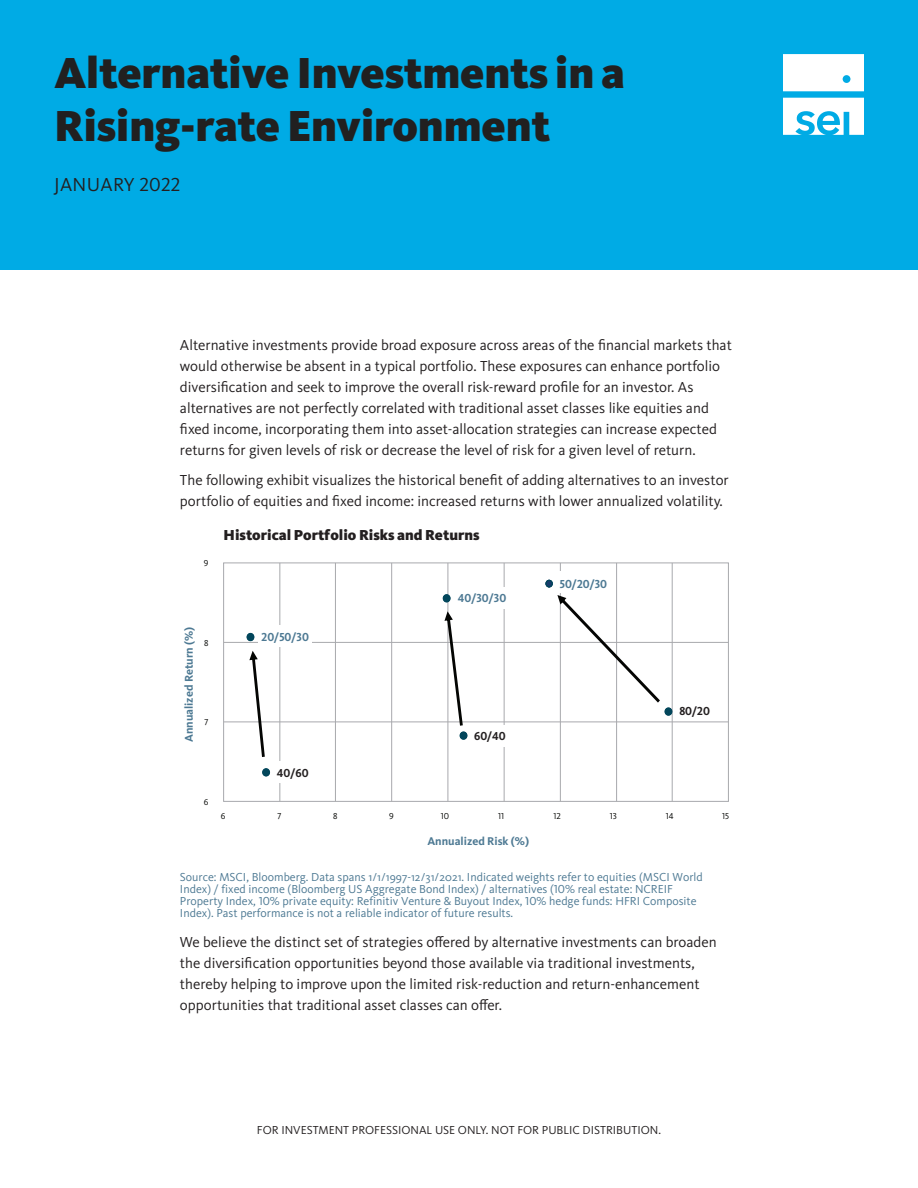
<style>
.page{position:relative;width:918px;height:1188px;background:#fff}
.page>*{position:absolute;margin:0;border:0;box-sizing:border-box;transform-origin:0 0}
.t1{font:900 45px/52.5px "Kievit Pro";letter-spacing:-.005em;color:#212020}
.Month_and_Year{font:19.5px "Kievit Pro";letter-spacing:.01em;color:#231f20}
.Body_Copy__10pt__R{font:15px/21px "Kievit Pro";color:#231f20}
.t2{font:900 15px "Kievit Pro";color:#231f20}
.Body_Copy__10pt__R-2{font:12px/12px "Kievit Pro";color:#4d7993}
.Bottom_Page_Disclaim{font:12px "Kievit Pro";color:#231f20}
.t3{font:700 12px "Kievit Pro";color:#4d7993;scale:.94 1}
.t4{font:700 12px "Kievit Pro";color:#231f20;scale:.94 1}
.t5{font:700 11.7px "Kievit Pro";color:#4d7993}
.t6{font:8.85px "Kievit Pro";color:#040503}
</style>
<div class="page">
<div style="left:0;top:0;width:918px;height:270px;background:#00abe5"></div>
<div style="left:783px;top:54px;width:81px;height:37px;background:#fff"></div>
<svg style="left:783px;top:98px;width:81px;height:37px"></svg>
<hr style="left:224px;top:722px;width:504px;height:1px;background:#a8a9ad">
<hr style="left:224px;top:642px;width:504px;height:1px;background:#a8a9ad">
<hr style="left:280px;top:563px;width:1px;height:238px;background:#a8a9ad">
<hr style="left:335px;top:563px;width:1px;height:238px;background:#a8a9ad">
<hr style="left:391px;top:563px;width:1px;height:238px;background:#a8a9ad">
<hr style="left:448px;top:563px;width:1px;height:238px;background:#a8a9ad">
<hr style="left:504px;top:563px;width:1px;height:238px;background:#a8a9ad">
<hr style="left:560px;top:563px;width:1px;height:238px;background:#a8a9ad">
<hr style="left:616px;top:563px;width:1px;height:238px;background:#a8a9ad">
<hr style="left:672px;top:563px;width:1px;height:238px;background:#a8a9ad">
<svg style="left:249px;top:651px;width:16px;height:106px"></svg>
<svg style="left:444px;top:611px;width:19px;height:115px"></svg>
<svg style="left:557px;top:595px;width:103px;height:108px"></svg>
<div style="left:223px;top:563px;width:506px;height:239px;border:1px solid #a8a9ad"></div>
<div style="left:258px;top:626px;width:54px;height:21px;background:#fff"></div>
<div style="left:278px;top:762px;width:53px;height:21px;background:#fff"></div>
<div style="left:467px;top:726px;width:53px;height:21px;background:#fff"></div>
<div style="left:464px;top:588px;width:53px;height:21px;background:#fff"></div>
<div style="left:552px;top:571px;width:53px;height:22px;background:#fff"></div>
<div style="left:262px;top:768px;width:8px;height:9px;border:2px solid #02465b;border-radius:50%"></div>
<div style="left:263px;top:769px;width:6px;height:7px;background:#02465b;border-radius:50%"></div>
<div style="left:262px;top:769px;width:8px;height:7px;border:1px solid #02465b;border-radius:50%"></div>
<div style="left:460px;top:731px;width:7px;height:9px;border:2px solid #02465b;border-radius:50%"></div>
<div style="left:460px;top:732px;width:7px;height:7px;background:#02465b;border-radius:50%"></div>
<div style="left:460px;top:732px;width:7px;height:7px;border:1px solid #02465b;border-radius:50%"></div>
<div style="left:664px;top:707px;width:8px;height:9px;border:2px solid #02465b;border-radius:50%"></div>
<div style="left:665px;top:708px;width:7px;height:7px;background:#02465b;border-radius:50%"></div>
<div style="left:665px;top:708px;width:7px;height:7px;border:1px solid #02465b;border-radius:50%"></div>
<div style="left:247px;top:634px;width:7px;height:6px;background:#02465b;border-radius:50%"></div>
<div style="left:247px;top:633px;width:7px;height:8px;border:1px solid #02465b;border-radius:50%"></div>
<div style="left:443px;top:594px;width:8px;height:8px;border:2px solid #02465b;border-radius:50%"></div>
<div style="left:444px;top:595px;width:6px;height:7px;background:#02465b;border-radius:50%"></div>
<div style="left:443px;top:594px;width:7px;height:8px;border:1px solid #02465b;border-radius:50%"></div>
<div style="left:546px;top:580px;width:6px;height:7px;background:#173b6a;border-radius:50%"></div>
<div style="left:546px;top:580px;width:7px;height:7px;border:1px solid #02465b;border-radius:50%"></div>
<p class="t1" style="left:54px;top:47px;width:572px">Alternative Investments in a<br>Rising-rate Environment</p>
<p class="Month_and_Year" style="left:54px;top:173px;width:128px">JANUARY 2022</p>
<p class="Body_Copy__10pt__R" style="left:180px;top:334px;width:553px">Alternative investments provide broad exposure across areas of the financial markets that would otherwise be absent in a typical portfolio. These exposures can enhance portfolio diversification and seek to improve the overall risk-reward profile for an investor. As alternatives are not perfectly correlated with traditional asset classes like equities and fixed income, incorporating them into asset-allocation strategies can increase expected returns for given levels of risk or decrease the level of risk for a given level of return.</p>
<p class="Body_Copy__10pt__R" style="left:180px;top:469px;width:550px">The following exhibit visualizes the historical benefit of adding alternatives to an investor portfolio of equities and fixed income: increased returns with lower annualized volatility.</p>
<p class="t6" style="left:204px;top:557px;width:6px">9</p>
<p class="t5" style="left:182px;top:742px;width:117px;rotate:-90deg">Annualized Return (%)</p>
<p class="t6" style="left:204px;top:637px;width:6px">8</p>
<p class="t6" style="left:205px;top:717px;width:5px">7</p>
<p class="t6" style="left:204px;top:796px;width:6px">6</p>
<p class="t2" style="left:224px;top:526px;width:257px">Historical Portfolio Risks and Returns</p>
<p class="t3" style="left:262px;top:630px;width:52px">20/50/30</p>
<p class="t4" style="left:277px;top:765px;width:35px">40/60</p>
<p class="t3" style="left:458px;top:591px;width:53px">40/30/30</p>
<p class="t4" style="left:474px;top:729px;width:35px">60/40</p>
<p class="t3" style="left:560px;top:576px;width:52px">50/20/30</p>
<p class="t4" style="left:679px;top:704px;width:34px">80/20</p>
<p class="t6" style="left:221px;top:811px;width:6px">6</p>
<p class="t6" style="left:277px;top:811px;width:5px">7</p>
<p class="t6" style="left:333px;top:811px;width:6px">8</p>
<p class="t6" style="left:389px;top:811px;width:6px">9</p>
<p class="t6" style="left:441px;top:811px;width:10px">10</p>
<p class="t6" style="left:498px;top:811px;width:8px">11</p>
<p class="t6" style="left:554px;top:811px;width:9px">12</p>
<p class="t6" style="left:610px;top:811px;width:9px">13</p>
<p class="t6" style="left:666px;top:811px;width:9px">14</p>
<p class="t6" style="left:722px;top:811px;width:8px">15</p>
<p class="t5" style="left:427px;top:834px;width:103px">Annualized Risk (%)</p>
<p class="Body_Copy__10pt__R-2" style="left:180px;top:871px;width:524px">Source: MSCI, Bloomberg. Data spans 1/1/1997-12/31/2021. Indicated weights refer to equities (MSCI World Index) / fixed income (Bloomberg US Aggregate Bond Index) / alternatives (10% real estate: NCREIF Property Index, 10% private equity: Refinitiv Venture &amp; Buyout Index, 10% hedge funds: HFRI Composite Index). Past performance is not a reliable indicator of future results.</p>
<p class="Body_Copy__10pt__R" style="left:180px;top:931px;width:538px">We believe the distinct set of strategies offered by alternative investments can broaden the diversification opportunities beyond those available via traditional investments, thereby helping to improve upon the limited risk-reduction and return-enhancement opportunities that traditional asset classes can offer.</p>
<p class="Bottom_Page_Disclaim" style="left:257px;top:1123px;width:406px">FOR INVESTMENT PROFESSIONAL USE ONLY. NOT FOR PUBLIC DISTRIBUTION.</p>
</div>
